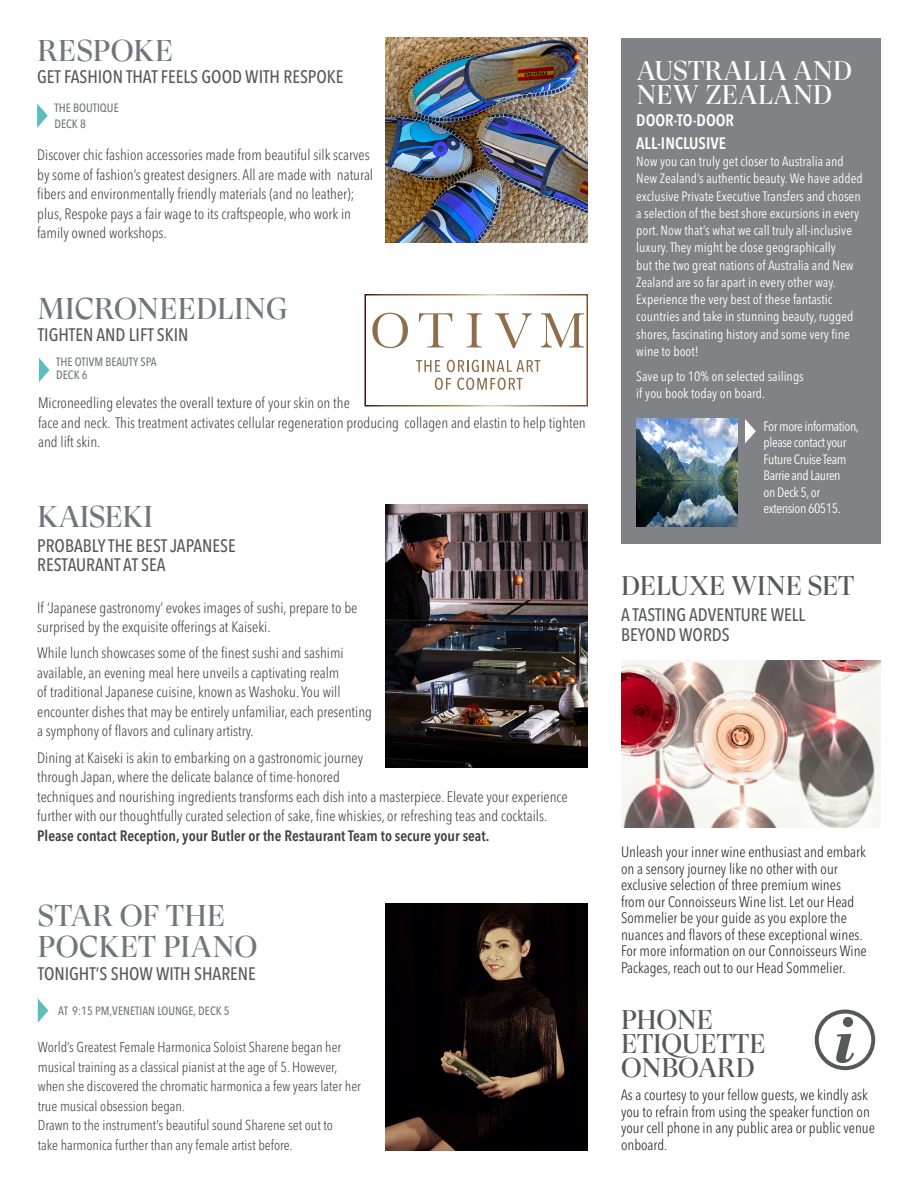
<style>
.page{position:relative;width:918px;height:1188px;background:#fff}
.page>*{position:absolute;margin:0;border:0;box-sizing:border-box;transform-origin:0 0}
.t1{font:30px/31.5px "GT Super Display";letter-spacing:.005em;color:#72767c}
.t2{font:27px/24px "GT Super Display";color:#57585a}
.t3{font:27px/24px "GT Super Display";letter-spacing:.01em;color:#fff}
.t4{font:500 condensed 18px/19.5px "Avenir Next LT Pro";color:#57585a}
.t5{font:600 condensed 16.5px/22.5px "Avenir Next LT Pro";color:#fff}
.t6{font:300 condensed 15px/19.5px "Avenir Next LT Pro";color:#3e3e3f}
.t7{font:300 condensed 15px/16.5px "Avenir Next LT Pro";color:#231f20}
.t8{font:300 condensed 14.25px/19.5px "Avenir Next LT Pro";color:#3e3e3f}
.CC_Body{font:condensed 13.5px/17.2px "Avenir Next LT Pro";color:#fff}
.CC_Body-2{font:condensed 13.5px/16.5px "Avenir Next LT Pro";letter-spacing:-.03em;color:#fff}
.t9{font:500 condensed 12px/13.5px "Avenir Next LT Pro";color:#72767c}
.s1{font-weight:600}
</style>
<div class="page">
<svg style="left:815px;top:1010px;width:60px;height:60px"></svg>
<svg style="left:39px;top:358px;width:11px;height:24px"></svg>
<svg style="left:419px;top:313px;width:33px;height:34px"></svg>
<svg style="left:372px;top:313px;width:36px;height:35px"></svg>
<svg style="left:467px;top:313px;width:15px;height:34px"></svg>
<svg style="left:541px;top:313px;width:43px;height:34px"></svg>
<svg style="left:495px;top:313px;width:37px;height:35px"></svg>
<svg style="left:416px;top:360px;width:24px;height:12px"></svg>
<svg style="left:447px;top:360px;width:93px;height:12px"></svg>
<svg style="left:435px;top:378px;width:16px;height:12px"></svg>
<svg style="left:457px;top:378px;width:66px;height:12px"></svg>
<div style="left:364px;top:294px;width:224px;height:112px;border:2px solid #fff"></div>
<img style="left:386px;top:38px;width:201px;height:205px">
<svg style="left:37px;top:103px;width:11px;height:25px"></svg>
<div style="left:621px;top:38px;width:259px;height:505px;background:#808285"></div>
<svg style="left:745px;top:419px;width:11px;height:25px"></svg>
<img style="left:636px;top:419px;width:102px;height:108px">
<img style="left:621px;top:660px;width:259px;height:168px">
<img style="left:386px;top:504px;width:202px;height:264px">
<img style="left:386px;top:903px;width:202px;height:247px">
<svg style="left:38px;top:998px;width:10px;height:25px"></svg>
<p class="t1" style="left:37px;top:35px;width:137px">RESPOKE</p>
<p class="t4" style="left:37px;top:67px;width:308px">GET FASHION THAT FEELS GOOD WITH RESPOKE</p>
<p class="t9" style="left:54px;top:99px;width:66px;line-height:16.5px">THE BOUTIQUE<br>DECK 8</p>
<p class="t6" style="left:37px;top:145px;width:337px">Discover chic fashion accessories made from beautiful silk scarves by some of fashion’s greatest designers. All are made with natural fibers and environmentally friendly materials (and no leather); plus, Respoke pays a fair wage to its craftspeople, who work in family owned workshops.</p>
<p class="t1" style="left:38px;top:293px;width:252px">MICRONEEDLING</p>
<p class="t4" style="left:38px;top:325px;width:152px">TIGHTEN AND LIFT SKIN</p>
<p class="t9" style="left:56px;top:355px;width:102px">THE OTIVM BEAUTY SPA<br>DECK 6</p>
<p class="t6" style="left:38px;top:393px;width:549px">Microneedling elevates the overall texture of your skin on the<br>face and neck. This treatment activates cellular regeneration producing collagen and elastin to help tighten and lift skin.</p>
<p class="t1" style="left:37px;top:502px;width:117px">KAISEKI</p>
<p class="t4" style="left:37px;top:535px;width:200px">PROBABLY THE BEST JAPANESE<br>RESTAURANT AT SEA</p>
<p class="t6" style="left:37px;top:598px;width:322px">If ‘Japanese gastronomy’ evokes images of sushi, prepare to be surprised by the exquisite offerings at Kaiseki.</p>
<p class="t6" style="left:37px;top:643px;width:336px">While lunch showcases some of the finest sushi and sashimi available, an evening meal here unveils a captivating realm<br>of traditional Japanese cuisine, known as Washoku. You will encounter dishes that may be entirely unfamiliar, each presenting a symphony of flavors and culinary artistry.</p>
<p class="t6" style="left:37px;top:748px;width:532px">Dining at Kaiseki is akin to embarking on a gastronomic journey<br>through Japan, where the delicate balance of time-honored<br>techniques and nourishing ingredients transforms each dish into a masterpiece. Elevate your experience further with our thoughtfully curated selection of sake, fine whiskies, or refreshing teas and cocktails.<br><span class="s1">Please contact Reception, your Butler or the Restaurant Team to secure your seat.</span></p>
<p class="t1" style="left:38px;top:901px;width:221px">STAR OF THE<br>POCKET PIANO</p>
<p class="t4" style="left:38px;top:964px;width:220px">TONIGHT’S SHOW WITH SHARENE</p>
<p class="t9" style="left:58px;top:1004px;width:173px">AT 9:15 PM,VENETIAN LOUNGE, DECK 5</p>
<p class="t8" style="left:38px;top:1038px;width:325px">World’s Greatest Female Harmonica Soloist Sharene began her musical training as a classical pianist at the age of 5. However, when she discovered the chromatic harmonica a few years later her true musical obsession began.</p>
<p class="t8" style="left:38px;top:1116px;width:297px">Drawn to the instrument’s beautiful sound Sharene set out to</p>
<p class="t8" style="left:38px;top:1135px;width:256px">take harmonica further than any female artist before.</p>
<p class="t3" style="left:636px;top:59px;width:217px">AUSTRALIA AND<br>NEW ZEALAND</p>
<p class="t5" style="left:636px;top:109px;width:99px">DOOR-TO-DOOR<br>ALL-INCLUSIVE</p>
<p class="CC_Body" style="left:636px;top:153px;width:228px">Now you can truly get closer to Australia and New Zealand’s authentic beauty. We have added exclusive Private Executive Transfers and chosen a selection of the best shore excursions in every port. Now that’s what we call truly all-inclusive luxury. They might be close geographically<br>but the two great nations of Australia and New Zealand are so far apart in every other way.<br>Experience the very best of these fantastic countries and take in stunning beauty, rugged shores, fascinating history and some very fine wine to boot!</p>
<p class="CC_Body" style="left:636px;top:368px;width:169px">Save up to 10% on selected sailings if you book today on board.</p>
<p class="CC_Body-2" style="left:764px;top:418px;width:97px">For more information, please contact your</p>
<p class="CC_Body-2" style="left:764px;top:451px;width:84px">Future Cruise Team<br>Barrie and Lauren</p>
<p class="CC_Body-2" style="left:764px;top:484px;width:79px">on Deck 5, or extension 60515.</p>
<p class="t2" style="left:621px;top:575px;width:235px">DELUXE WINE SET</p>
<p class="t4" style="left:621px;top:605px;width:186px">A TASTING ADVENTURE WELL<br>BEYOND WORDS</p>
<p class="t7" style="left:621px;top:844px;width:247px">Unleash your inner wine enthusiast and embark on a sensory journey like no other with our exclusive selection of three premium wines from our Connoisseurs Wine list. Let our Head Sommelier be your guide as you explore the nuances and flavors of these exceptional wines.<br>For more information on our Connoisseurs Wine Packages, reach out to our Head Sommelier.</p>
<p class="t2" style="left:621px;top:1008px;width:146px">PHONE<br>ETIQUETTE<br>ONBOARD</p>
<p class="t7" style="left:621px;top:1087px;width:256px">As a courtesy to your fellow guests, we kindly ask you to refrain from using the speaker function on your cell phone in any public area or public venue onboard.</p>
</div>
